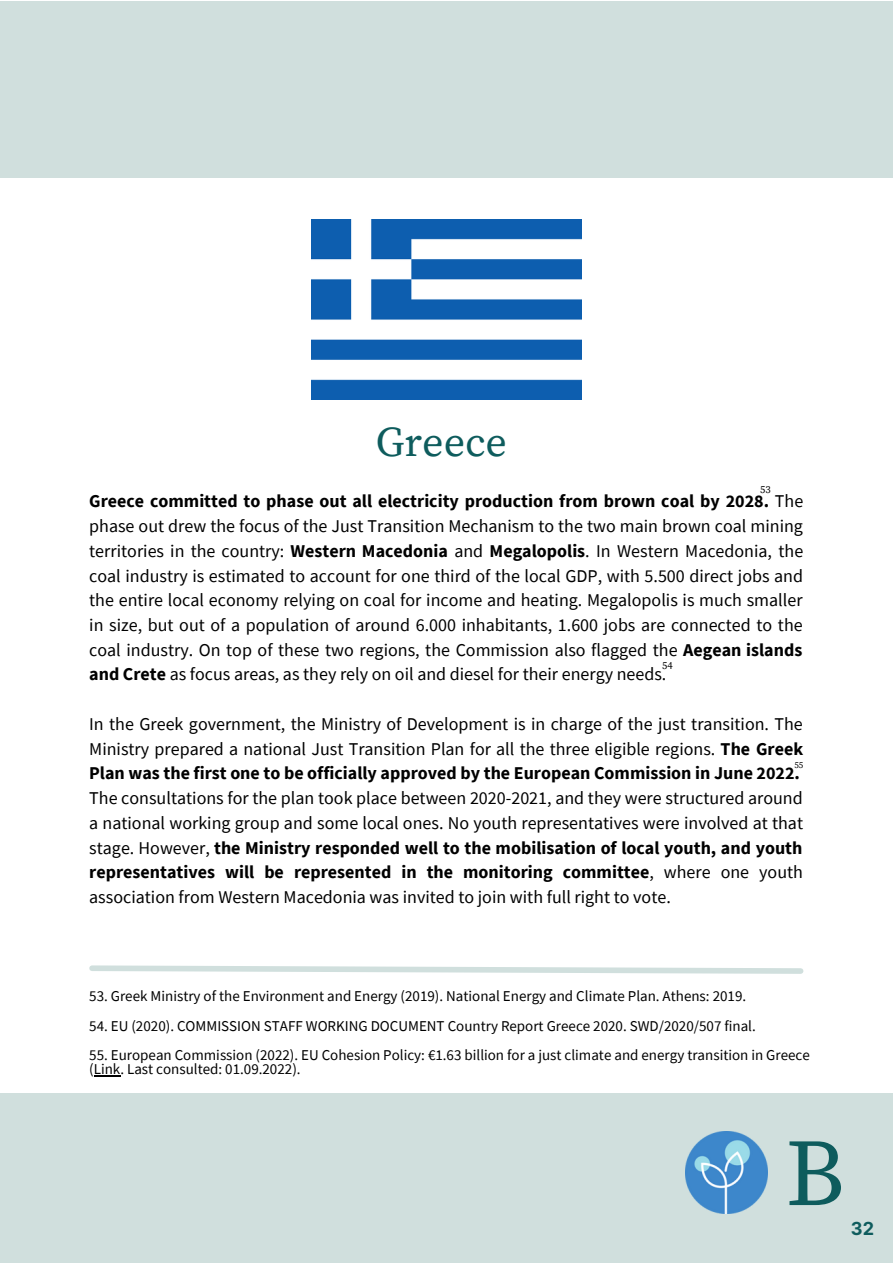
<style>
.page{position:relative;width:893px;height:1264px;background:#fff}
.page>*{position:absolute;margin:0;border:0;box-sizing:border-box;transform-origin:0 0}
.t1{font:95.1px "Source Serif Pro";color:#0e5c5d}
.t2{font:42px "Source Serif Pro";color:#0e5c5d}
.t3{font:18px/24.8px "Source Sans Pro";color:#000;text-align:justify}
.t4{font:700 18px "Inter";color:#0e5c5d}
.t5{font:15px/14.5px "Source Sans Pro";color:#000}
.t6{font:10.65px "Source Serif Pro";color:#000}
.t7{font:9px "Source Serif Pro";color:#000}
.s1{font-weight:700}
</style>
<div class="page">
<div style="left:0;top:1px;width:892px;height:176px;background:#d0dfdd"></div>
<div style="left:0;top:1092px;width:892px;height:170px;background:#d0dfdd"></div>
<img style="left:685px;top:1131px;width:82px;height:82px">
<svg style="left:89px;top:965px;width:715px;height:9px"></svg>
<img style="left:311px;top:220px;width:270px;height:179px">
<svg style="left:94px;top:1075px;width:26px;height:1px"></svg>
<h2 class="t2" style="left:376px;top:418px;width:132px">Greece</h2>
<p class="t6" style="left:760px;top:483px;width:12px">53</p>
<p class="t3" style="left:89px;top:488px;width:715px"><span class="s1">Greece committed to phase out all electricity production from brown coal by 2028.</span> The phase out drew the focus of the Just Transition Mechanism to the two main brown coal mining territories in the country: <span class="s1">Western Macedonia</span> and <span class="s1">Megalopolis</span>. In Western Macedonia, the coal industry is estimated to account for one third of the local GDP, with 5.500 direct jobs and the entire local economy relying on coal for income and heating. Megalopolis is much smaller in size, but out of a population of around 6.000 inhabitants, 1.600 jobs are connected to the coal industry. On top of these two regions, the Commission also flagged the <span class="s1">Aegean islands and Crete</span> as focus areas, as they rely on oil and diesel for their energy needs.</p>
<p class="t3" style="left:89px;top:711px;width:715px">In the Greek government, the Ministry of Development is in charge of the just transition. The Ministry prepared a national Just Transition Plan for all the three eligible regions. <span class="s1">The Greek Plan was the first one to be officially approved by the European Commission in June 2022.</span></p>
<p class="t3" style="left:89px;top:785px;width:715px">The consultations for the plan took place between 2020-2021, and they were structured around a national working group and some local ones. No youth representatives were involved at that stage. However, <span class="s1">the Ministry responded well to the mobilisation of local youth, and youth representatives will be represented in the monitoring committee</span>, where one youth association from Western Macedonia was invited to join with full right to vote.</p>
<p class="t6" style="left:662px;top:659px;width:12px">54</p>
<p class="t7" style="left:794px;top:759px;width:10px">55</p>
<p class="t5" style="left:89px;top:988px;width:658px">53. Greek Ministry of the Environment and Energy (2019). National Energy and Climate Plan. Athens: 2019.</p>
<p class="t5" style="left:89px;top:1017px;width:668px">54. EU (2020). COMMISSION STAFF WORKING DOCUMENT Country Report Greece 2020. SWD/2020/507 final.</p>
<p class="t5" style="left:89px;top:1047px;width:722px">55. European Commission (2022). EU Cohesion Policy: €1.63 billion for a just climate and energy transition in Greece (Link. Last consulted: 01.09.2022).</p>
<h1 class="t1" style="left:785px;top:1117px;width:61px">B</h1>
<p class="t4" style="left:850px;top:1217px;width:25px">32</p>
</div>
